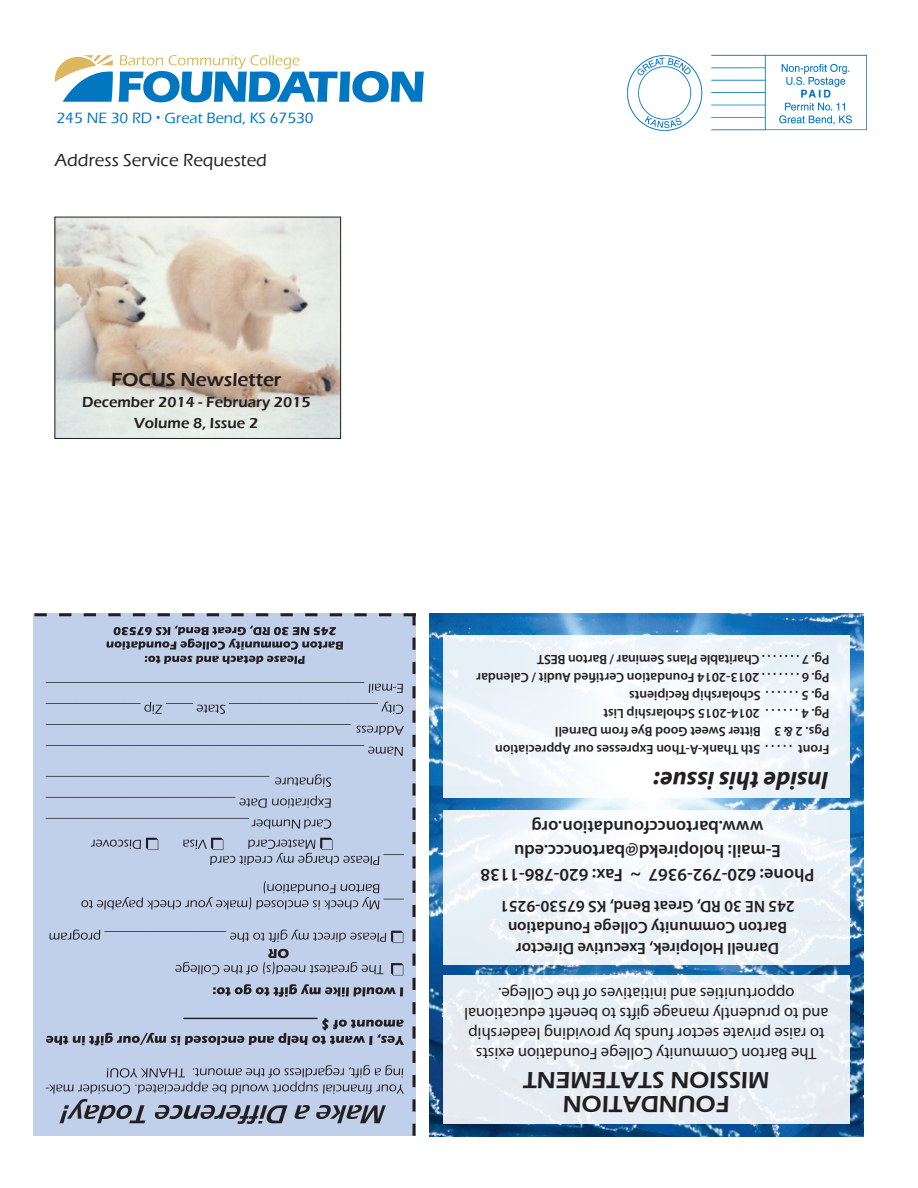
<style>
.page{position:relative;width:918px;height:1188px;background:#fff}
.page>*{position:absolute;margin:0;border:0;box-sizing:border-box;transform-origin:0 0}
.t1{font:italic 700 25.2px "Myriad Pro";color:#231f20}
.t2{font:600 24px/24px "Eras ITC";color:#231f20;text-align:center}
.t3{font:600 19.5px "Eras ITC";color:#231f20}
.t4{font:600 18px/24px "Myriad Pro";color:#231f20;text-align:center}
.t5{font:500 18px "Eras ITC";color:#231f20}
.t6{font:16.5px/19.8px "Myriad Pro";color:#231f20;text-align:center}
.t7{font:600 16.5px/21px "Myriad Pro";color:#231f20;text-align:center}
.t8{font:500 15.3px "Eras ITC";color:#0077c0}
.t9{font:600 15px/21px "Eras ITC";color:#231f20;text-align:center}
.t10{font:600 13.5px/18px "Myriad Pro";color:#231f20}
.s1{font-size:10.5px}
</style>
<div class="page">
<img style="left:429px;top:614px;width:435px;height:522px">
<svg style="left:443px;top:811px;width:406px;height:154px;fill:#eef4f9"></svg>
<img style="left:626px;top:54px;width:241px;height:78px">
<svg style="left:119px;top:55px;width:305px;height:47px"></svg>
<svg style="left:55px;top:55px;width:58px;height:47px"></svg>
<svg style="left:443px;top:975px;width:406px;height:149px;background:#e8eef4"></svg>
<div style="left:443px;top:635px;width:406px;height:163px;background:linear-gradient(to right,#f0f6fb,#f3f7fb)"></div>
<svg style="left:35px;top:613px;width:381px;height:523px;background:#b3c1d9"></svg>
<img style="left:57px;top:219px;width:282px;height:218px">
<div style="left:55px;top:217px;width:286px;height:222px;border:1px solid #231f20"></div>
<p class="t8" style="left:57px;top:109px;width:259px">245 NE 30 RD <span class="s1">•</span> Great Bend, KS 67530</p>
<h3 class="t5" style="left:55px;top:150px;width:214px">Address Service Requested</h3>
<h3 class="t3" style="left:111px;top:369px;width:172px">FOCUS Newsletter</h3>
<p class="t9" style="left:82px;top:392px;width:230px">December 2014 - February 2015<br>Volume 8, Issue 2</p>
<p class="t10" style="left:829px;top:759px;width:355px;rotate:-180deg">Front . . . . . 5th Thank-A-Thon Expresses our Appreciation Pgs. 2 &amp; 3 Bitter Sweet Good Bye from Darnell<br>Pg. 4 . . . . . . 2014-2015 Scholarship List<br>Pg. 5 . . . . . . Scholarship Recipients<br>Pg. 6 . . . . . . . 2013-2014 Foundation Certified Audit / Calendar Pg. 7 . . . . . . . Charitable Plans Seminar / Barton BEST</p>
<h1 class="t1" style="left:829px;top:797px;width:177px;rotate:-180deg">Inside this issue:</h1>
<h3 class="t4" style="left:814px;top:888px;width:335px;rotate:-180deg">Phone: 620-792-9367 ~ Fax: 620-786-1138<br>E-mail: holopirekd@bartonccc.edu www.bartonccfoundation.org</h3>
<p class="t7" style="left:795px;top:959px;width:296px;rotate:-180deg">Darnell Holopirek, Executive Director<br>Barton Community College Foundation<br>245 NE 30 RD, Great Bend, KS 67530-9251</p>
<p class="t6" style="left:828px;top:1064px;width:366px;rotate:-180deg">The Barton Community College Foundation exists<br>to raise private sector funds by providing leadership and to prudently manage gifts to benefit educational opportunities and initiatives of the College.</p>
<h2 class="t2" style="left:769px;top:1116px;width:248px;rotate:-180deg">FOUNDATION<br>MISSION STATEMENT</h2>
</div>
